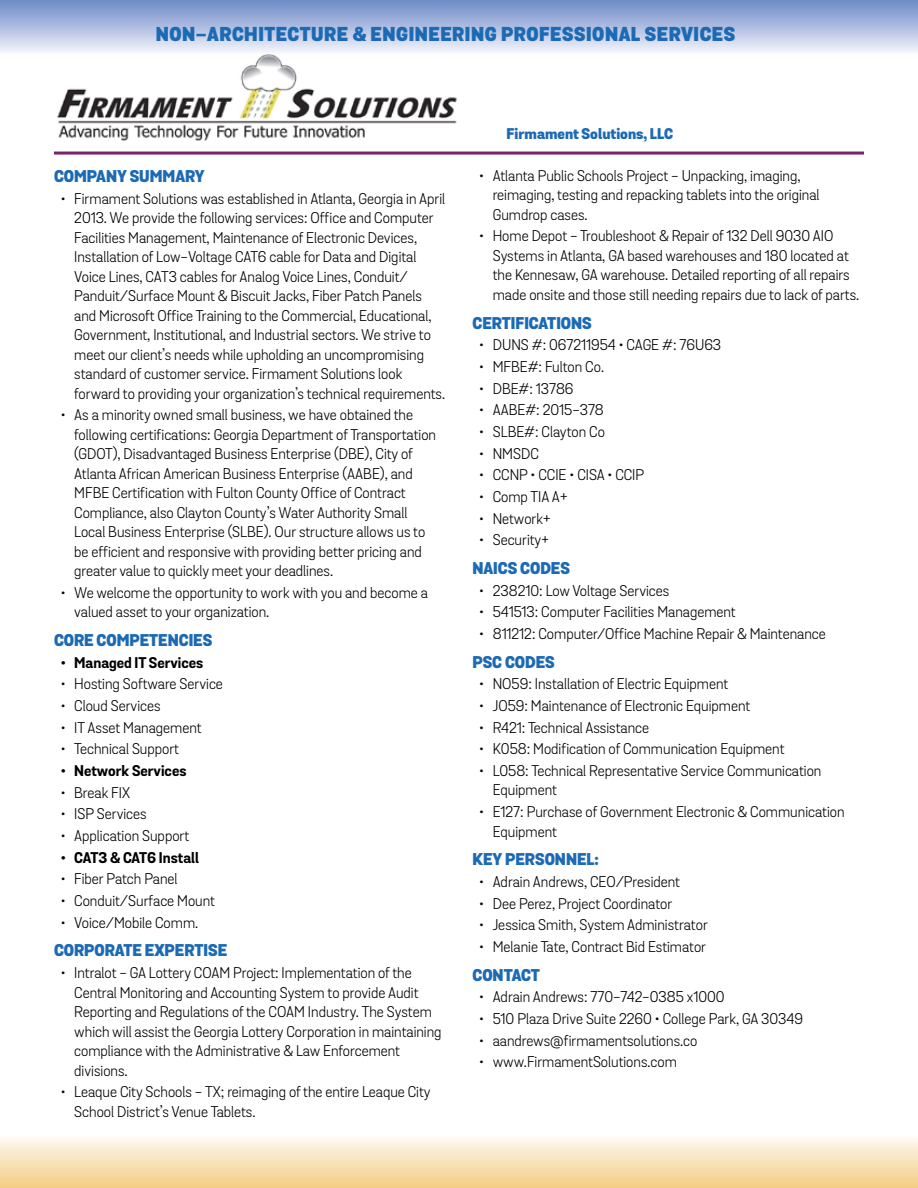
<style>
.page{position:relative;width:918px;height:1188px;background:#fff}
.page>*{position:absolute;margin:0;border:0;box-sizing:border-box;transform-origin:0 0}
.t1{font:900 19.5px "Grota Sans";letter-spacing:.03em;color:#1c6ab4}
.Subheading{font:800 16.5px "Grota Sans";color:#1c6ab4}
.t2{font:15px/19.5px "Grota Sans";color:#000}
.t3{font:700 15px "Grota Sans";color:#000}
.Company_Name{font:800 15px "Grota Sans";color:#1c6ab4}
</style>
<div class="page">
<div style="left:0;top:0;width:918px;height:54px;background:linear-gradient(to bottom,#6c89c7,#f3f3fb)"></div>
<div style="left:0;top:1134px;width:918px;height:54px;background:linear-gradient(to bottom,#fefcf9,#f4cd84)"></div>
<hr style="left:54px;top:152px;width:810px;height:3px;background:#77226c">
<img style="left:57px;top:54px;width:400px;height:87px">
<h1 class="t1" style="left:156px;top:21px;width:581px">NON-ARCHITECTURE &amp; ENGINEERING PROFESSIONAL SERVICES</h1>
<p class="Subheading" style="left:54px;top:166px;width:152px">COMPANY SUMMARY</p>
<p class="t2" style="left:74px;top:189px;width:373px;text-indent:-14px">• Firmament Solutions was established in Atlanta, Georgia in April 2013. We provide the following services: Office and Computer Facilities Management, Maintenance of Electronic Devices, Installation of Low-Voltage CAT6 cable for Data and Digital Voice Lines, CAT3 cables for Analog Voice Lines, Conduit/ Panduit/Surface Mount &amp; Biscuit Jacks, Fiber Patch Panels and Microsoft Office Training to the Commercial, Educational, Government, Institutional, and Industrial sectors. We strive to meet our client’s needs while upholding an uncompromising standard of customer service. Firmament Solutions look forward to providing your organization’s technical requirements.</p>
<p class="t2" style="left:74px;top:406px;width:363px;text-indent:-14px">• As a minority owned small business, we have obtained the following certifications: Georgia Department of Transportation (GDOT), Disadvantaged Business Enterprise (DBE), City of Atlanta African American Business Enterprise (AABE), and MFBE Certification with Fulton County Office of Contract Compliance, also Clayton County’s Water Authority Small Local Business Enterprise (SLBE). Our structure allows us to be efficient and responsive with providing better pricing and greater value to quickly meet your deadlines.</p>
<p class="t2" style="left:74px;top:583px;width:355px;text-indent:-14px">• We welcome the opportunity to work with you and become a valued asset to your organization.</p>
<p class="Subheading" style="left:54px;top:630px;width:160px">CORE COMPETENCIES</p>
<p class="t3" style="left:61px;top:653px;width:144px">• Managed IT Services</p>
<p class="t2" style="left:61px;top:675px;width:164px">• Hosting Software Service</p>
<p class="t2" style="left:61px;top:696px;width:101px">• Cloud Services</p>
<p class="t2" style="left:61px;top:718px;width:142px">• IT Asset Management</p>
<p class="t2" style="left:61px;top:740px;width:120px">• Technical Support</p>
<p class="t3" style="left:61px;top:762px;width:127px">• Network Services</p>
<p class="t2" style="left:61px;top:783px;width:71px">• Break FIX</p>
<p class="t2" style="left:61px;top:805px;width:88px">• ISP Services</p>
<p class="t2" style="left:61px;top:826px;width:130px">• Application Support</p>
<p class="t3" style="left:61px;top:848px;width:140px">• CAT3 &amp; CAT6 Install</p>
<p class="t2" style="left:61px;top:870px;width:118px">• Fiber Patch Panel</p>
<p class="t2" style="left:61px;top:891px;width:156px">• Conduit/Surface Mount</p>
<p class="t2" style="left:61px;top:913px;width:139px">• Voice/Mobile Comm.</p>
<p class="Subheading" style="left:54px;top:940px;width:175px">CORPORATE EXPERTISE</p>
<p class="t2" style="left:74px;top:963px;width:369px;text-indent:-14px">• Intralot - GA Lottery COAM Project: Implementation of the Central Monitoring and Accounting System to provide Audit Reporting and Regulations of the COAM Industry. The System which will assist the Georgia Lottery Corporation in maintaining compliance with the Administrative &amp; Law Enforcement divisions.</p>
<p class="t2" style="left:74px;top:1083px;width:358px;text-indent:-14px">• Leaque City Schools - TX; reimaging of the entire Leaque City<br>School District’s Venue Tablets.</p>
<p class="Company_Name" style="left:507px;top:124px;width:168px">Firmament Solutions, LLC</p>
<p class="t2" style="left:493px;top:166px;width:328px;text-indent:-14px">• Atlanta Public Schools Project - Unpacking, imaging, reimaging, testing and repacking tablets into the original<br>Gumdrop cases.</p>
<p class="t2" style="left:493px;top:227px;width:368px;text-indent:-14px">• Home Depot - Troubleshoot &amp; Repair of 132 Dell 9030 AIO Systems in Atlanta, GA based warehouses and 180 located at the Kennesaw, GA warehouse. Detailed reporting of all repairs made onsite and those still needing repairs due to lack of parts.</p>
<p class="Subheading" style="left:472px;top:313px;width:121px">CERTIFICATIONS</p>
<p class="t2" style="left:479px;top:336px;width:244px">• DUNS #: 067211954 • CAGE #: 76U63</p>
<p class="t2" style="left:479px;top:357px;width:126px">• MFBE#: Fulton Co.</p>
<p class="t2" style="left:479px;top:379px;width:96px">• DBE#: 13786</p>
<p class="t2" style="left:479px;top:401px;width:126px">• AABE#: 2015-378</p>
<p class="t2" style="left:479px;top:422px;width:127px">• SLBE#: Clayton Co</p>
<p class="t2" style="left:479px;top:444px;width:61px">• NMSDC</p>
<p class="t2" style="left:479px;top:466px;width:166px">• CCNP • CCIE • CISA • CCIP</p>
<p class="t2" style="left:479px;top:487px;width:90px">• Comp TIA A+</p>
<p class="t2" style="left:479px;top:509px;width:73px">• Network+</p>
<p class="t2" style="left:479px;top:531px;width:71px">• Security+</p>
<p class="Subheading" style="left:472px;top:558px;width:99px">NAICS CODES</p>
<p class="t2" style="left:479px;top:581px;width:192px">• 238210: Low Voltage Services</p>
<p class="t2" style="left:479px;top:603px;width:258px">• 541513: Computer Facilities Management</p>
<p class="t2" style="left:479px;top:624px;width:348px">• 811212: Computer/Office Machine Repair &amp; Maintenance</p>
<p class="Subheading" style="left:472px;top:652px;width:84px">PSC CODES</p>
<p class="t2" style="left:479px;top:675px;width:251px">• NO59: Installation of Electric Equipment</p>
<p class="t2" style="left:479px;top:696px;width:273px">• JO59: Maintenance of Electronic Equipment</p>
<p class="t2" style="left:479px;top:718px;width:171px">• R421: Technical Assistance</p>
<p class="t2" style="left:479px;top:740px;width:307px">• K058: Modification of Communication Equipment</p>
<p class="t2" style="left:493px;top:761px;width:330px;text-indent:-14px">• L058: Technical Representative Service Communication<br>Equipment</p>
<p class="t2" style="left:493px;top:802px;width:353px;text-indent:-14px">• E127: Purchase of Government Electronic &amp; Communication<br>Equipment</p>
<p class="Subheading" style="left:472px;top:849px;width:128px">KEY PERSONNEL:</p>
<p class="t2" style="left:479px;top:872px;width:202px">• Adrain Andrews, CEO/President</p>
<p class="t2" style="left:479px;top:894px;width:195px">• Dee Perez, Project Coordinator</p>
<p class="t2" style="left:479px;top:916px;width:230px">• Jessica Smith, System Administrator</p>
<p class="t2" style="left:479px;top:937px;width:228px">• Melanie Tate, Contract Bid Estimator</p>
<p class="Subheading" style="left:472px;top:965px;width:69px">CONTACT</p>
<p class="t2" style="left:479px;top:988px;width:247px">• Adrain Andrews: 770-742-0385 x1000</p>
<p class="t2" style="left:479px;top:1009px;width:325px">• 510 Plaza Drive Suite 2260 • College Park, GA 30349</p>
<p class="t2" style="left:479px;top:1031px;width:220px">• aandrews@firmamentsolutions.co</p>
<p class="t2" style="left:479px;top:1053px;width:199px">• www.FirmamentSolutions.com</p>
</div>
